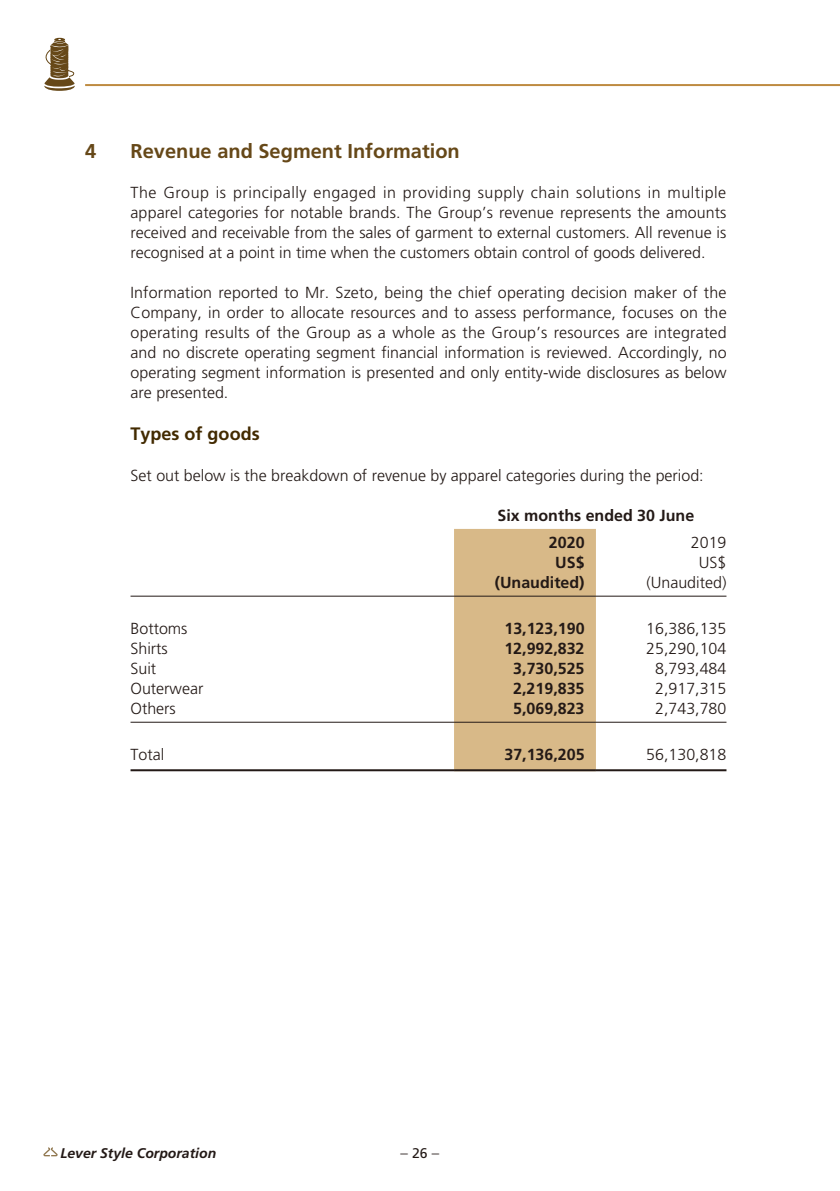
<style>
.page{position:relative;width:840px;height:1191px;background:#fff}
.page>*{position:absolute;margin:0;border:0;box-sizing:border-box;transform-origin:0 0}
.t1{font:700 20px "Frutiger LT Std";color:#664818}
.t2{font:700 18px "Frutiger LT Std";color:#422a00}
.t3{font:300 16px/20px "Frutiger LT Std";color:#231916;text-align:justify}
.t4{font:700 16px/27.4px "Frutiger LT Std";color:#231916}
.t5{font:300 14.8px "Frutiger LT Std";color:#231916}
.t6{font:italic 700 14px "Frutiger LT Std";color:#231916}
.s1{font-weight:400;font-size:14px}
</style>
<div class="page">
<svg style="left:43px;top:1147px;width:15px;height:9px"></svg>
<svg style="left:44px;top:39px;width:31px;height:52px"></svg>
<hr style="left:85px;top:84px;width:754px;height:2px;background:#be8b41">
<div style="left:454px;top:529px;width:141px;height:240px;background:#d8b988"></div>
<hr style="left:130px;top:595px;width:324px;height:1px;background:#231916">
<hr style="left:454px;top:595px;width:141px;height:1px;background:#231916">
<hr style="left:595px;top:595px;width:131px;height:1px;background:#231916">
<hr style="left:130px;top:721px;width:324px;height:1px;background:#231916">
<hr style="left:454px;top:721px;width:141px;height:1px;background:#231916">
<hr style="left:595px;top:721px;width:131px;height:1px;background:#231916">
<hr style="left:130px;top:769px;width:324px;height:2px;background:#231916">
<hr style="left:454px;top:769px;width:141px;height:2px;background:#231916">
<hr style="left:595px;top:769px;width:131px;height:2px;background:#231916">
<p class="t1" style="left:85px;top:140px;width:13px">4</p>
<p class="t1" style="left:130px;top:140px;width:330px">Revenue and Segment Information</p>
<p class="t3" style="left:130px;top:183px;width:597px">The Group is principally engaged in providing supply chain solutions in multiple apparel categories for notable brands. The Group’s revenue represents the amounts received and receivable from the sales of garment to external customers. All revenue is recognised at a point in time when the customers obtain control of goods delivered.</p>
<p class="t3" style="left:130px;top:283px;width:597px">Information reported to Mr. Szeto, being the chief operating decision maker of the Company, in order to allocate resources and to assess performance, focuses on the operating results of the Group as a whole as the Group’s resources are integrated and no discrete operating segment financial information is reviewed. Accordingly, no operating segment information is presented and only entity-wide disclosures as below are presented.</p>
<p class="t2" style="left:130px;top:424px;width:131px">Types of goods</p>
<p class="t3" style="left:130px;top:465px;width:574px">Set out below is the breakdown of revenue by apparel categories during the period:</p>
<p class="t4" style="left:548px;top:501px;width:147px;text-indent:-51px">Six months ended 30 June<br>2020</p>
<p class="t3" style="left:690px;top:532px;width:37px">2019</p>
<p class="t4" style="left:555px;top:549px;width:31px">US$</p>
<p class="t3" style="left:698px;top:552px;width:29px">US$</p>
<p class="t4" style="left:494px;top:569px;width:91px">(Unaudited)</p>
<p class="t3" style="left:646px;top:572px;width:82px">(Unaudited)</p>
<p class="t3" style="left:130px;top:618px;width:58px">Bottoms</p>
<p class="t4" style="left:504px;top:615px;width:82px">13,123,190</p>
<p class="t3" style="left:646px;top:618px;width:82px">16,386,135</p>
<p class="t3" style="left:130px;top:638px;width:39px">Shirts</p>
<p class="t4" style="left:504px;top:635px;width:82px">12,992,832</p>
<p class="t3" style="left:646px;top:638px;width:82px">25,290,104</p>
<p class="t3" style="left:130px;top:658px;width:27px">Suit</p>
<p class="t4" style="left:513px;top:655px;width:73px">3,730,525</p>
<p class="t3" style="left:654px;top:658px;width:73px">8,793,484</p>
<p class="t3" style="left:130px;top:678px;width:74px">Outerwear</p>
<p class="t4" style="left:513px;top:675px;width:73px">2,219,835</p>
<p class="t3" style="left:654px;top:678px;width:73px">2,917,315</p>
<p class="t3" style="left:130px;top:698px;width:47px">Others</p>
<p class="t4" style="left:513px;top:695px;width:73px">5,069,823</p>
<p class="t3" style="left:654px;top:698px;width:73px">2,743,780</p>
<p class="t3" style="left:130px;top:744px;width:35px">Total</p>
<p class="t4" style="left:504px;top:741px;width:82px">37,136,205</p>
<p class="t3" style="left:646px;top:744px;width:82px">56,130,818</p>
<p class="t6" style="left:60px;top:1144px;width:157px">Lever Style Corporation</p>
<p class="t5" style="left:400px;top:1144px;width:40px">–<span class="s1">26</span>–</p>
</div>
